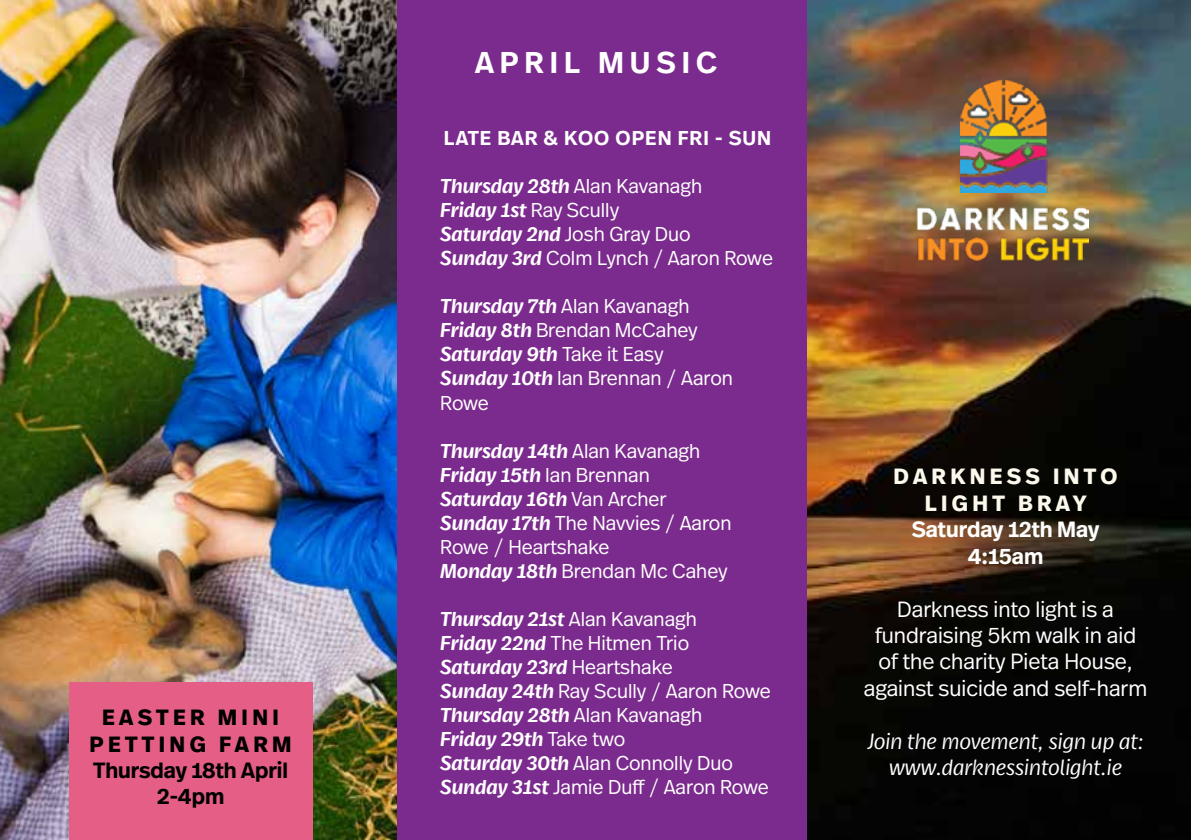
<style>
.page{position:relative;width:1191px;height:840px;background:#fff}
.page>*{position:absolute;margin:0;border:0;box-sizing:border-box;transform-origin:0 0}
.t1{font:600 30px "Real Head Pro";letter-spacing:.2em;color:#fff}
.t2{font:300 22px/26.4px "Real Head Pro";color:#fff;text-align:center}
.t3{font:italic 300 22px/26.4px "Real Head Pro";color:#fff;text-align:center}
.t4{font:600 22px/26.4px "Real Head Pro";color:#000;text-align:center}
.t5{font:700 22px/26.4px "Real Head Pro";letter-spacing:.2em;color:#fcf9ec;text-align:center}
.t6{font:600 22px/26.4px "Real Head Pro";color:#fff;text-align:center}
.t7{font:700 22px/26.4px "Real Head Pro";letter-spacing:.2em;color:#000;text-align:center}
.t8{font:300 20px/24px "Real Head Pro";color:#fff}
.t9{font:600 20px "Real Head Pro";letter-spacing:.05em;color:#fff}
.s1{font-weight:600;font-style:italic}
</style>
<div class="page">
<img style="left:806px;top:0;width:385px;height:839px">
<div style="left:397px;top:0;width:409px;height:839px;background:#7b2b8d"></div>
<img style="left:912px;top:200px;width:176px;height:66px">
<img style="left:960px;top:81px;width:89px;height:111px">
<img style="left:0;top:0;width:396px;height:839px">
<div style="left:69px;top:682px;width:243px;height:157px;background:#e45e85"></div>
<p class="t7" style="left:89px;top:703px;width:204px">EASTER MINI<br>PETTING FARM</p>
<p class="t4" style="left:93px;top:756px;width:196px">Thursday 18th April<br>2-4pm</p>
<h1 class="t1" style="left:475px;top:41px;width:244px">APRIL MUSIC</h1>
<p class="t9" style="left:444px;top:124px;width:329px">LATE BAR &amp; KOO OPEN FRI - SUN</p>
<p class="t8" style="left:440px;top:173px;width:334px"><span class="s1">Thursday 28th</span> Alan Kavanagh<br><span class="s1">Friday 1st</span> Ray Scully<br><span class="s1">Saturday 2nd</span> Josh Gray Duo<br><span class="s1">Sunday 3rd</span> Colm Lynch / Aaron Rowe</p>
<p class="t8" style="left:440px;top:293px;width:294px"><span class="s1">Thursday 7th</span> Alan Kavanagh<br><span class="s1">Friday 8th</span> Brendan McCahey<br><span class="s1">Saturday 9th</span> Take it Easy<br><span class="s1">Sunday 10th</span> Ian Brennan / Aaron<br>Rowe</p>
<p class="t8" style="left:440px;top:437px;width:293px"><span class="s1">Thursday 14th</span> Alan Kavanagh<br><span class="s1">Friday 15th</span> Ian Brennan<br><span class="s1">Saturday 16th</span> Van Archer<br><span class="s1">Sunday 17th</span> The Navvies / Aaron<br>Rowe / Heartshake<br><span class="s1">Monday 18th</span> Brendan Mc Cahey</p>
<p class="t8" style="left:440px;top:605px;width:332px"><span class="s1">Thursday 21st</span> Alan Kavanagh<br><span class="s1">Friday 22nd</span> The Hitmen Trio<br><span class="s1">Saturday 23rd</span> Heartshake<br><span class="s1">Sunday 24th</span> Ray Scully / Aaron Rowe<br><span class="s1">Thursday 28th</span> Alan Kavanagh<br><span class="s1">Friday 29th</span> Take two<br><span class="s1">Saturday 30th</span> Alan Connolly Duo<br><span class="s1">Sunday 31st</span> Jamie Duff / Aaron Rowe</p>
<p class="t5" style="left:893px;top:462px;width:225px">DARKNESS INTO<br>LIGHT BRAY</p>
<p class="t6" style="left:912px;top:515px;width:189px">Saturday 12th May<br>4:15am</p>
<p class="t2" style="left:864px;top:594px;width:285px">Darkness into light is a fundraising 5km walk in aid of the charity Pieta House, against suicide and self-harm</p>
<p class="t3" style="left:867px;top:726px;width:278px">Join the movement, sign up at: www.darknessintolight.ie</p>
</div>
